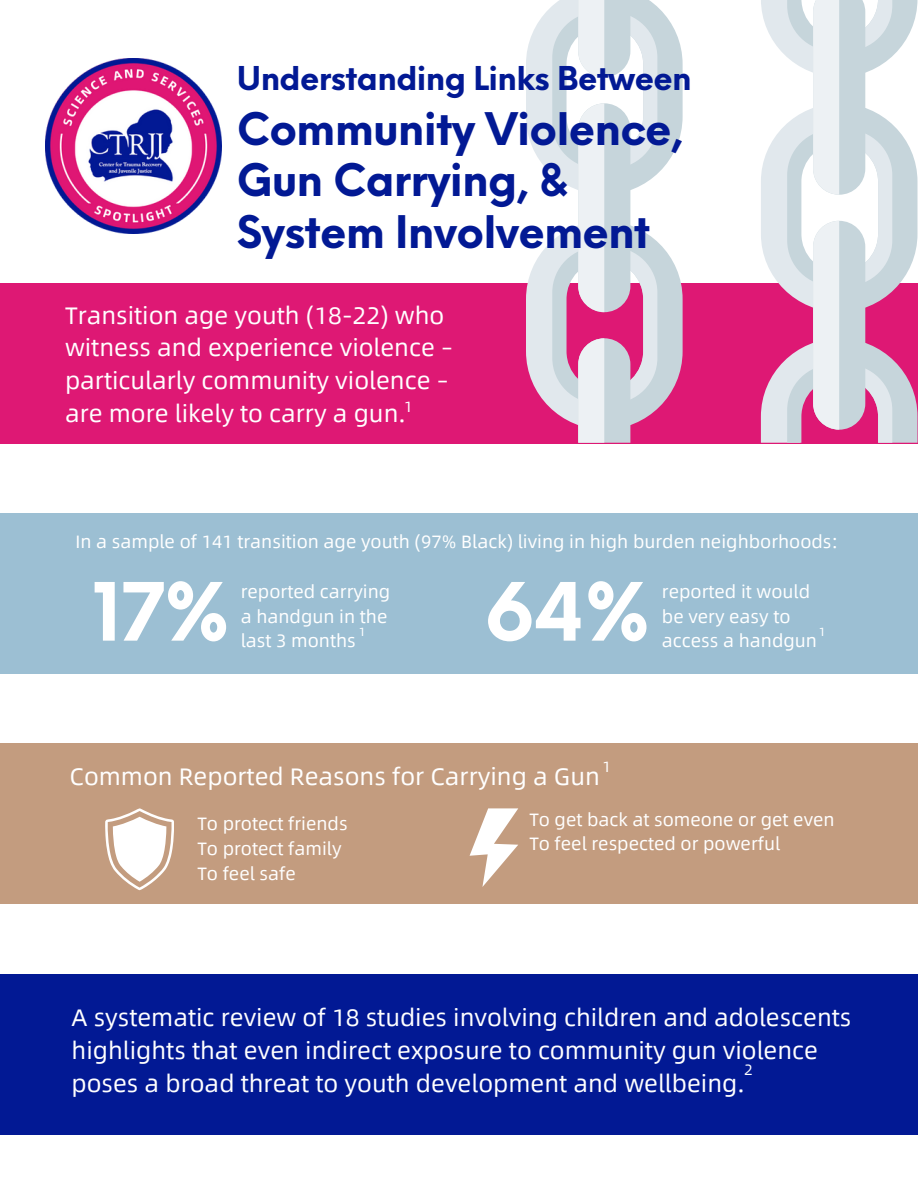
<style>
.page{position:relative;width:918px;height:1188px;background:#fff}
.page>*{position:absolute;margin:0;border:0;box-sizing:border-box;transform-origin:0 0}
.t1{font:700 78.3px "Neue Einstellung";color:#fff}
.t2{font:700 43.8px "Neue Einstellung";letter-spacing:-.02em;color:#021994}
.t3{font:700 32.1px "Neue Einstellung";letter-spacing:-.02em;color:#021994}
.t4{font:24px/32.7px "Alibaba Sans";color:#fff}
.t5{font:18px/24.8px "Alibaba Sans";color:#fff}
.t6{font:15px "Alibaba Sans";color:#fff}
.t7{font:12px "Alibaba Sans";color:#fff}
</style>
<div class="page">
<div style="left:0;top:283px;width:918px;height:160px;background:#de1874"></div>
<svg style="left:657px;top:12px;width:104px;height:418px"></svg>
<svg style="left:761px;top:0;width:157px;height:443px"></svg>
<svg style="left:526px;top:0;width:131px;height:443px"></svg>
<img style="left:46px;top:58px;width:175px;height:176px">
<div style="left:0;top:974px;width:918px;height:161px;background:#021994"></div>
<div style="left:0;top:513px;width:918px;height:161px;background:#9cbfd3"></div>
<div style="left:0;top:743px;width:918px;height:161px;background:#c39c7f"></div>
<svg style="left:105px;top:808px;width:69px;height:82px"></svg>
<svg style="left:470px;top:808px;width:48px;height:79px"></svg>
<h4 class="t3" style="left:237px;top:49px;width:456px">Understanding Links Between</h4>
<p class="t2" style="left:237px;top:89px;width:449px">Community Violence,</p>
<p class="t2" style="left:237px;top:140px;width:333px">Gun Carrying, &amp;</p>
<p class="t2" style="left:237px;top:192px;width:415px">System Involvement</p>
<p class="t4" style="left:65px;top:297px;width:389px">Transition age youth (18-22) who witness and experience violence – particularly community violence – are more likely to carry a gun.</p>
<p class="t6" style="left:404px;top:394px;width:10px">1</p>
<h1 class="t5" style="left:76px;top:528px;width:764px">In a sample of 141 transition age youth (97% Black) living in high burden neighborhoods:</h1>
<p class="t1" style="left:92px;top:541px;width:140px">17%</p>
<p class="t1" style="left:484px;top:541px;width:167px">64%</p>
<h1 class="t5" style="left:241px;top:578px;width:151px">reported carrying a handgun in the last 3 months</h1>
<p class="t5" style="left:662px;top:578px;width:157px">reported it would be very easy to access a handgun</p>
<p class="t7" style="left:359px;top:622px;width:8px">1</p>
<p class="t7" style="left:819px;top:622px;width:8px">1</p>
<p class="t6" style="left:603px;top:755px;width:10px">1</p>
<p class="t5" style="left:529px;top:806px;width:307px">To get back at someone or get even</p>
<p class="t5" style="left:529px;top:831px;width:252px">To feel respected or powerful</p>
<h4 class="t4" style="left:70px;top:759px;width:532px">Common Reported Reasons for Carrying a Gun</h4>
<p class="t5" style="left:197px;top:811px;width:152px">To protect friends</p>
<p class="t5" style="left:197px;top:835px;width:146px">To protect family</p>
<p class="t5" style="left:197px;top:860px;width:100px">To feel safe</p>
<p class="t4" style="left:72px;top:1000px;width:781px">A systematic review of 18 studies involving children and adolescents highlights that even indirect exposure to community gun violence poses a broad threat to youth development and wellbeing.</p>
<p class="t6" style="left:744px;top:1057px;width:10px">2</p>
</div>
